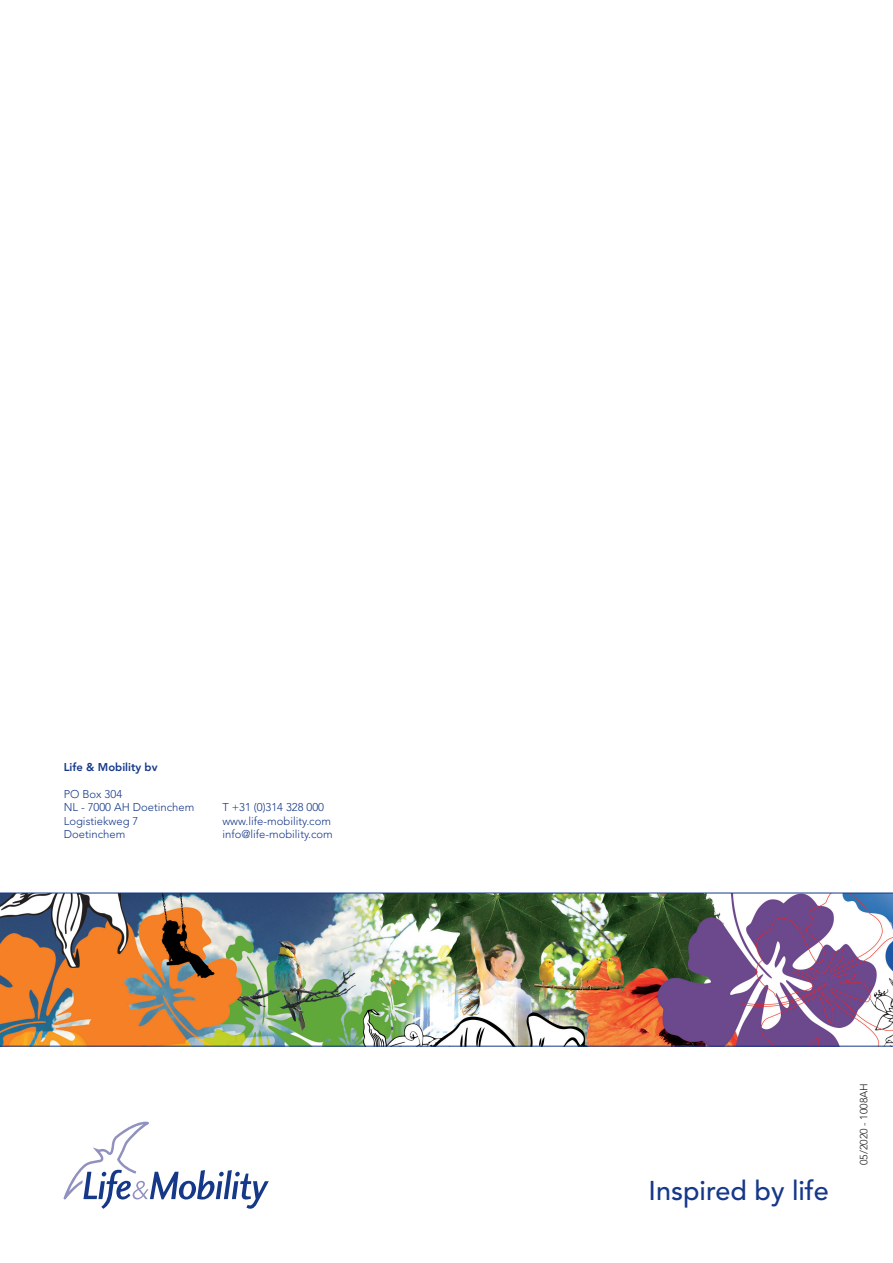
<style>
.page{position:relative;width:893px;height:1263px;background:#fff}
.page>*{position:absolute;margin:0;border:0;box-sizing:border-box;transform-origin:0 0}
.t1{font:500 27px "Avenir LT Std";color:#153889}
.t2{font:300 11.25px/13.5px "Avenir LT Std";color:#153889}
.t3{font:800 11.25px "Avenir LT Std";color:#153889}
.t4{font:300 10.5px "Avenir LT Std";color:#231f20}
</style>
<div class="page">
<img style="left:0;top:892px;width:893px;height:155px">
<hr style="left:0;top:893px;width:893px;height:1px;background:#153889">
<svg style="left:63px;top:1122px;width:206px;height:87px"></svg>
<p class="t3" style="left:64px;top:760px;width:95px">Life &amp; Mobility bv</p>
<p class="t2" style="left:64px;top:787px;width:60px">PO Box 304</p>
<p class="t2" style="left:64px;top:801px;width:132px">NL - 7000 AH Doetinchem</p>
<p class="t2" style="left:64px;top:814px;width:76px">Logistiekweg 7</p>
<p class="t2" style="left:64px;top:828px;width:63px">Doetinchem</p>
<p class="t2" style="left:222px;top:800px;width:112px">T +31 (0)314 328 000 www.life-mobility.com info@life-mobility.com</p>
<p class="t1" style="left:648px;top:1174px;width:182px">Inspired by life</p>
<p class="t4" style="left:857px;top:1165px;width:84px;rotate:-90deg">05/2020 - 1008AH</p>
</div>
